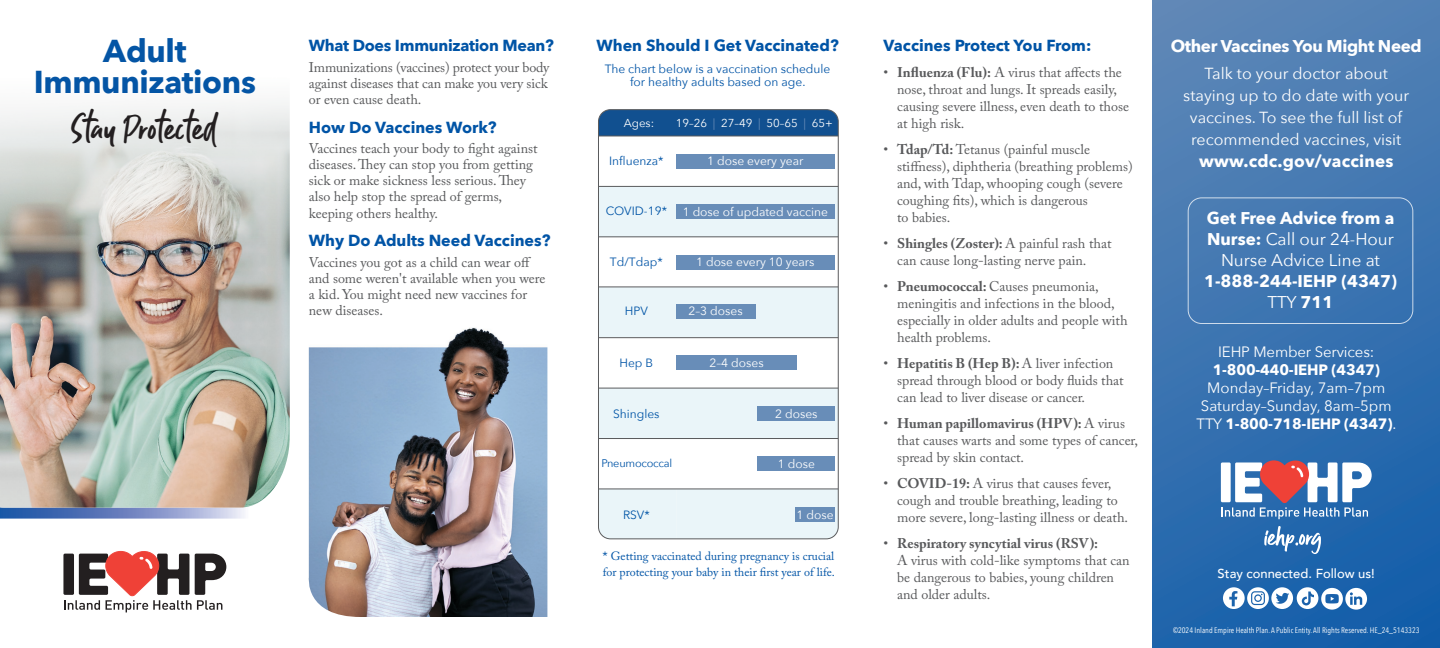
<style>
.page{position:relative;width:1440px;height:648px;background:#fff}
.page>*{position:absolute;margin:0;border:0;box-sizing:border-box;transform-origin:0 0}
.t1{font:32px "Guthen Bloots Basic";letter-spacing:.03em;color:#231f20}
.Headline{font:700 31.6px "Avenir Next";letter-spacing:-.01em;color:#0455a5}
.t2{font:700 17px/21px "Avenir Next";color:#fff;text-align:center}
.t3{font:700 17px "Avenir Next";letter-spacing:-.02em;color:#fff}
.t4{font:700 16px "Avenir Next";color:#0054a6}
.t5{font:16px/22px "Avenir Next";color:#fff;text-align:center}
.t6{font:15px/18px "Avenir Next";color:#fff;text-align:center}
.t7{font:14px/17px "Adobe Caslon Pro";color:#58595b}
.t8{font:500 13px "Avenir";color:#fff}
.t9{font:12px/13px "Avenir Next";color:#0054a6;text-align:center}
.t10{font:12px/16px "Adobe Caslon Pro";color:#0054a6}
.t11{font:12px "Avenir Next";color:#fff}
.t12{font:11.5px "Avenir Next";color:#fff}
.t13{font:11px "Avenir Next";letter-spacing:-.02em;color:#0054a6}
.t14{font:8px "Avenir Next Condensed";color:#fff}
.s1{color:#698db8}
.s2{font-family:"Avenir Next"}
.s3{font-weight:700}
.s4{font-weight:400}
</style>
<div class="page">
<svg style="left:0;top:508px;width:245px;height:11px;background:#7790c6"></svg>
<img style="left:0;top:244px;width:290px;height:264px">
<div style="left:63px;top:554px;width:11px;height:41px;background:#868484;border-radius:2px"></div>
<svg style="left:64px;top:550px;width:162px;height:62px"></svg>
<svg style="left:0;top:102px;width:290px;height:142px;background:#d8d6d2"></svg>
<div style="left:1153px;top:0;width:287px;height:648px;background:linear-gradient(to bottom,#5b86b6,#1660aa)"></div>
<img style="left:308px;top:327px;width:239px;height:290px">
<div style="left:598px;top:111px;width:239px;height:24px;background:#115090"></div>
<div style="left:598px;top:186px;width:78px;height:51px;background:#eaf5f9"></div>
<div style="left:676px;top:186px;width:162px;height:51px;background:#eaf5f9"></div>
<div style="left:598px;top:287px;width:78px;height:51px;background:#eaf5f9"></div>
<div style="left:676px;top:287px;width:162px;height:51px;background:#eaf5f9"></div>
<div style="left:598px;top:388px;width:78px;height:51px;background:#eaf5f9"></div>
<div style="left:676px;top:388px;width:162px;height:51px;background:#eaf5f9"></div>
<div style="left:598px;top:489px;width:239px;height:50px;background:#eaf5f9"></div>
<div style="left:676px;top:154px;width:159px;height:15px;background:#688db8"></div>
<div style="left:676px;top:304px;width:80px;height:15px;background:#688db8"></div>
<div style="left:757px;top:406px;width:78px;height:15px;background:#688db8"></div>
<div style="left:757px;top:456px;width:78px;height:15px;background:#688db8"></div>
<div style="left:796px;top:507px;width:39px;height:14px;background:#688db8"></div>
<div style="left:676px;top:356px;width:120px;height:14px;background:#688db8"></div>
<div style="left:676px;top:204px;width:159px;height:15px;background:#688db8"></div>
<div style="left:676px;top:255px;width:159px;height:14px;background:#688db8"></div>
<hr style="left:598px;top:186px;width:240px;height:1px;background:#5a5b5d">
<hr style="left:598px;top:236px;width:240px;height:1px;background:#5a5b5d">
<hr style="left:598px;top:286px;width:240px;height:1px;background:#5a5b5d">
<hr style="left:598px;top:337px;width:240px;height:1px;background:#5a5b5d">
<hr style="left:598px;top:388px;width:240px;height:1px;background:#5a5b5d">
<hr style="left:598px;top:438px;width:240px;height:1px;background:#5a5b5d">
<hr style="left:598px;top:488px;width:240px;height:1px;background:#5a5b5d">
<hr style="left:598px;top:135px;width:240px;height:1px;background:#5a5b5d">
<div style="left:598px;top:109px;width:241px;height:430px;border:1px solid #5a5b5d;border-radius:12px"></div>
<div style="left:1188px;top:197px;width:225px;height:127px;border:1px solid #fff;border-radius:14px"></div>
<svg style="left:1221px;top:459px;width:151px;height:60px"></svg>
<svg style="left:1264px;top:526px;width:57px;height:28px"></svg>
<svg style="left:1223px;top:587px;width:144px;height:23px"></svg>
<p class="Headline" style="left:103px;top:23px;width:85px">Adult</p>
<p class="Headline" style="left:34px;top:55px;width:224px">Immunizations</p>
<p class="t4" style="left:309px;top:32px;width:246px">What Does Immunization Mean?</p>
<p class="t7" style="left:309px;top:59px;width:242px;line-height:16.4px;text-align:justify">Immunizations (vaccines) protect your body against diseases that can make you very sick or even cause death.</p>
<p class="t4" style="left:309px;top:113px;width:189px">How Do Vaccines Work?</p>
<p class="t7" style="left:309px;top:140px;width:230px;line-height:16.2px">Vaccines teach your body to fight against diseases. They can stop you from getting sick or make sickness less serious. They also help stop the spread of germs, keeping others healthy.</p>
<p class="t4" style="left:309px;top:227px;width:243px">Why Do Adults Need Vaccines?</p>
<p class="t7" style="left:309px;top:254px;width:238px;line-height:16px">Vaccines you got as a child can wear off and some weren't available when you were a kid. You might need new vaccines for new diseases.</p>
<p class="t4" style="left:596px;top:32px;width:244px">When Should I Get Vaccinated?</p>
<p class="t9" style="left:605px;top:62px;width:227px">The chart below is a vaccination schedule for healthy adults based on age.</p>
<p class="t1" style="left:72px;top:108px;width:146px">Stay Protected</p>
<p class="t12" style="left:624px;top:113px;width:32px">Ages:</p>
<p class="t12" style="left:676px;top:113px;width:158px">19–26 <span class="s1">|</span> 27–49 <span class="s1">|</span> 50–65 <span class="s1">|</span> 65+</p>
<p class="t9" style="left:609px;top:154px;width:56px">Influenza*</p>
<p class="t11" style="left:707px;top:151px;width:98px">1 dose every year</p>
<p class="t11" style="left:683px;top:201px;width:147px">1 dose of updated vaccine</p>
<p class="t11" style="left:696px;top:252px;width:120px">1 dose every 10 years</p>
<p class="t11" style="left:688px;top:301px;width:56px">2–3 doses</p>
<p class="t9" style="left:606px;top:204px;width:63px">COVID-19*</p>
<p class="t9" style="left:610px;top:255px;width:54px">Td/Tdap*</p>
<p class="t9" style="left:625px;top:304px;width:25px">HPV</p>
<p class="t9" style="left:619px;top:356px;width:35px">Hep B</p>
<p class="t9" style="left:613px;top:407px;width:48px">Shingles</p>
<p class="t13" style="left:601px;top:454px;width:72px">Pneumococcal</p>
<p class="t9" style="left:623px;top:508px;width:28px">RSV*</p>
<p class="t11" style="left:709px;top:352px;width:56px">2–4 doses</p>
<p class="t11" style="left:775px;top:404px;width:44px">2 doses</p>
<p class="t11" style="left:778px;top:454px;width:39px">1 dose</p>
<p class="t11" style="left:797px;top:504px;width:39px">1 dose</p>
<p class="t10" style="left:602px;top:548px;width:234px"><span class="s2">*</span> Getting vaccinated during pregnancy is crucial for protecting your baby in their first year of life.</p>
<p class="t4" style="left:884px;top:32px;width:209px">Vaccines Protect You From:</p>
<p class="t7" style="left:897px;top:64px;width:233px;text-indent:-14px">• <span class="s3">Influenza (Flu):</span> A virus that affects the nose, throat and lungs. It spreads easily, causing severe illness, even death to those at high risk.</p>
<p class="t7" style="left:897px;top:141px;width:237px;text-indent:-14px">• <span class="s3">Tdap/Td:</span> Tetanus (painful muscle stiffness), diphtheria (breathing problems) and, with Tdap, whooping cough (severe coughing fits), which is dangerous<br>to babies.</p>
<p class="t7" style="left:897px;top:235px;width:216px;text-indent:-14px">• <span class="s3">Shingles (Zoster):</span> A painful rash that can cause long-lasting nerve pain.</p>
<p class="t7" style="left:897px;top:278px;width:232px;text-indent:-14px">• <span class="s3">Pneumococcal:</span> Causes pneumonia, meningitis and infections in the blood, especially in older adults and people with health problems.</p>
<p class="t7" style="left:897px;top:355px;width:228px;text-indent:-14px">• <span class="s3">Hepatitis B (Hep B):</span> A liver infection spread through blood or body fluids that can lead to liver disease or cancer.</p>
<p class="t7" style="left:897px;top:415px;width:242px;text-indent:-14px">• <span class="s3">Human papillomavirus (HPV):</span> A virus that causes warts and some types of cancer, spread by skin contact.</p>
<p class="t7" style="left:897px;top:475px;width:232px;text-indent:-14px">• <span class="s3">COVID-19:</span> A virus that causes fever, cough and trouble breathing, leading to more severe, long-lasting illness or death.</p>
<p class="t7" style="left:897px;top:535px;width:234px;text-indent:-14px">• <span class="s3">Respiratory syncytial virus (RSV):<br></span>A virus with cold-like symptoms that can be dangerous to babies, young children and older adults.</p>
<p class="t3" style="left:1171px;top:32px;width:253px">Other Vaccines You Might Need</p>
<p class="t5" style="left:1183px;top:61px;width:227px">Talk to your doctor about staying up to do date with your vaccines. To see the full list of recommended vaccines, visit</p>
<p class="t2" style="left:1199px;top:150px;width:196px">www.cdc.gov/vaccines</p>
<p class="t2" style="left:1204px;top:207px;width:194px">Get Free Advice from a<br>Nurse: <span class="s4">Call our 24-Hour<br>Nurse Advice Line at<br></span>1-888-244-IEHP (4347)<br><span class="s4">TTY</span> 711</p>
<p class="t6" style="left:1197px;top:342px;width:201px">IEHP Member Services:<br><span class="s3">1-800-440-IEHP (4347)<br></span>Monday–Friday, 7am–7pm<br>Saturday–Sunday, 8am–5pm<br>TTY <span class="s3">1-800-718-IEHP (4347)</span>.</p>
<p class="t8" style="left:1218px;top:562px;width:159px">Stay connected. Follow us!</p>
<p class="t14" style="left:1173px;top:624px;width:248px">©2024 Inland Empire Health Plan. A Public Entity. All Rights Reserved. HE_24_5143323</p>
</div>
